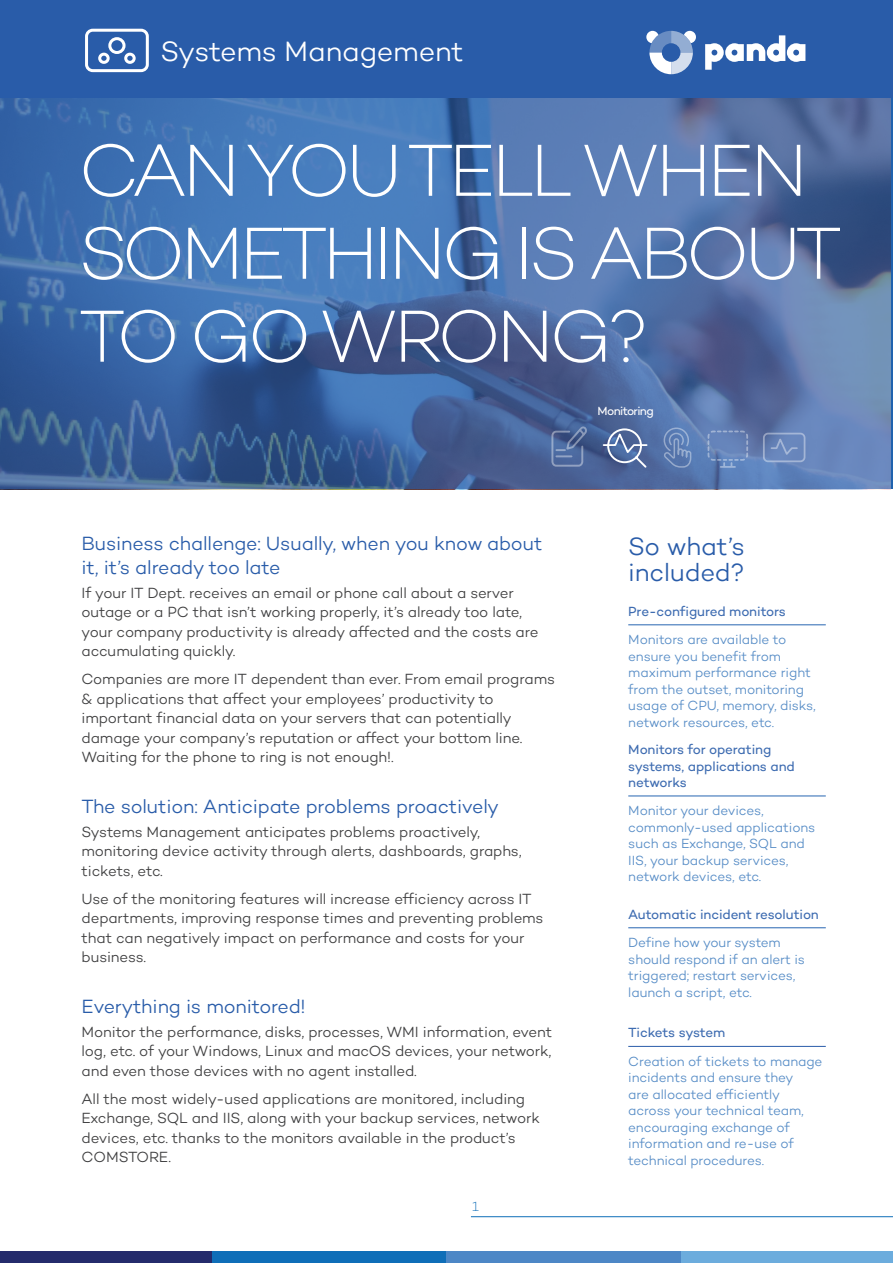
<style>
.page{position:relative;width:893px;height:1263px;background:#fff}
.page>*{position:absolute;margin:0;border:0;box-sizing:border-box;transform-origin:0 0}
.t1{font:200 75px/82.9px "Campton";letter-spacing:-.065em;color:#fff}
.t2{font:300 28.5px "Campton";letter-spacing:-.01em;color:#fff}
.t3{font:300 25.5px/25.5px "Campton";letter-spacing:-.005em;color:#295ca9}
.t4{font:300 19.5px/23.4px "Campton";letter-spacing:-.01em;color:#295ca9}
.t5{font:300 15px/19.5px "Campton";letter-spacing:-.01em;color:#3e3e3f}
.t6{font:300 13.5px/16.5px "Campton";letter-spacing:-.01em;color:#568cc6}
.t7{font:13.5px/16.5px "Campton";letter-spacing:-.01em;color:#3e6cb1}
.t8{font:200 13.5px "Campton";color:#0f6eb8}
.t9{font:12px "Campton";letter-spacing:-.05em;color:#fff}
</style>
<div class="page">
<svg style="left:0;top:98px;width:893px;height:391px;background:#486ea6"></svg>
<div style="left:0;top:1251px;width:212px;height:12px;background:#242b6c"></div>
<div style="left:212px;top:1251px;width:234px;height:12px;background:#0f6eb8"></div>
<div style="left:446px;top:1251px;width:235px;height:12px;background:#4d87c6"></div>
<div style="left:681px;top:1251px;width:212px;height:12px;background:#6cacdd"></div>
<hr style="left:471px;top:1216px;width:422px;height:1px;background:#0f6eb8">
<div style="left:0;top:0;width:893px;height:98px;background:#295ca9"></div>
<svg style="left:646px;top:31px;width:50px;height:43px"></svg>
<svg style="left:705px;top:35px;width:100px;height:35px"></svg>
<svg style="left:85px;top:28px;width:64px;height:45px"></svg>
<svg style="left:602px;top:427px;width:46px;height:42px;background:#687da9"></svg>
<svg style="left:550px;top:425px;width:38px;height:43px;background:#546d9d"></svg>
<svg style="left:662px;top:427px;width:30px;height:41px"></svg>
<div style="left:763px;top:433px;width:42px;height:29px;border:2px solid #fff;border-radius:4px"></div>
<svg style="left:770px;top:435px;width:29px;height:22px"></svg>
<svg style="left:707px;top:430px;width:42px;height:38px;background:#6a87bb"></svg>
<hr style="left:628px;top:624px;width:198px;height:1px;background:#2765b1">
<hr style="left:628px;top:795px;width:198px;height:1px;background:#2765b1">
<hr style="left:628px;top:927px;width:198px;height:1px;background:#2765b1">
<hr style="left:628px;top:1046px;width:198px;height:1px;background:#295ca9">
<h2 class="t2" style="left:161px;top:34px;width:305px">Systems Management</h2>
<h1 class="t1" style="left:79px;top:128px;width:765px">CAN YOU TELL WHEN<br>SOMETHING IS ABOUT<br>TO GO WRONG?</h1>
<p class="t9" style="left:598px;top:403px;width:58px">Monitoring</p>
<p class="t4" style="left:82px;top:532px;width:462px">Business challenge: Usually, when you know about it, it’s already too late</p>
<p class="t5" style="left:82px;top:582px;width:458px">If your IT Dept. receives an email or phone call about a server outage or a PC that isn’t working properly, it’s already too late, your company productivity is already affected and the costs are accumulating quickly.</p>
<p class="t5" style="left:82px;top:669px;width:475px">Companies are more IT dependent than ever. From email programs &amp; applications that affect your employees’ productivity to important financial data on your servers that can potentially damage your company’s reputation or affect your bottom line.<br>Waiting for the phone to ring is not enough!.</p>
<p class="t4" style="left:82px;top:794px;width:419px">The solution: Anticipate problems proactively</p>
<p class="t5" style="left:82px;top:822px;width:442px">Systems Management anticipates problems proactively, monitoring device activity through alerts, dashboards, graphs, tickets, etc.</p>
<p class="t5" style="left:82px;top:889px;width:463px">Use of the monitoring features will increase efficiency across IT departments, improving response times and preventing problems that can negatively impact on performance and costs for your business.</p>
<p class="t4" style="left:82px;top:994px;width:226px">Everything is monitored!</p>
<p class="t5" style="left:82px;top:1022px;width:472px;text-align:justify">Monitor the performance, disks, processes, WMI information, event log, etc. of your Windows, Linux and macOS devices, your network, and even those devices with no agent installed.</p>
<p class="t5" style="left:82px;top:1089px;width:460px">All the most widely-used applications are monitored, including Exchange, SQL and IIS, along with your backup services, network devices, etc. thanks to the monitors available in the product’s COMSTORE.</p>
<p class="t8" style="left:472px;top:1198px;width:8px">1</p>
<p class="t3" style="left:628px;top:533px;width:118px">So what’s included?</p>
<p class="t7" style="left:628px;top:602px;width:159px">Pre-configured monitors</p>
<p class="t6" style="left:628px;top:631px;width:189px">Monitors are available to ensure you benefit from maximum performance right from the outset, monitoring usage of CPU, memory, disks, network resources, etc.</p>
<p class="t7" style="left:628px;top:741px;width:168px">Monitors for operating systems, applications and networks</p>
<p class="t6" style="left:628px;top:802px;width:188px">Monitor your devices, commonly-used applications such as Exchange, SQL and<br>IIS, your backup services, network devices, etc.</p>
<p class="t7" style="left:628px;top:906px;width:192px">Automatic incident resolution</p>
<p class="t6" style="left:628px;top:934px;width:178px">Define how your system should respond if an alert is triggered; restart services, launch a script, etc.</p>
<p class="t7" style="left:628px;top:1024px;width:98px">Tickets system</p>
<p class="t6" style="left:628px;top:1053px;width:196px">Creation of tickets to manage incidents and ensure they<br>are allocated efficiently across your technical team, encouraging exchange of information and re-use of technical procedures.</p>
</div>
